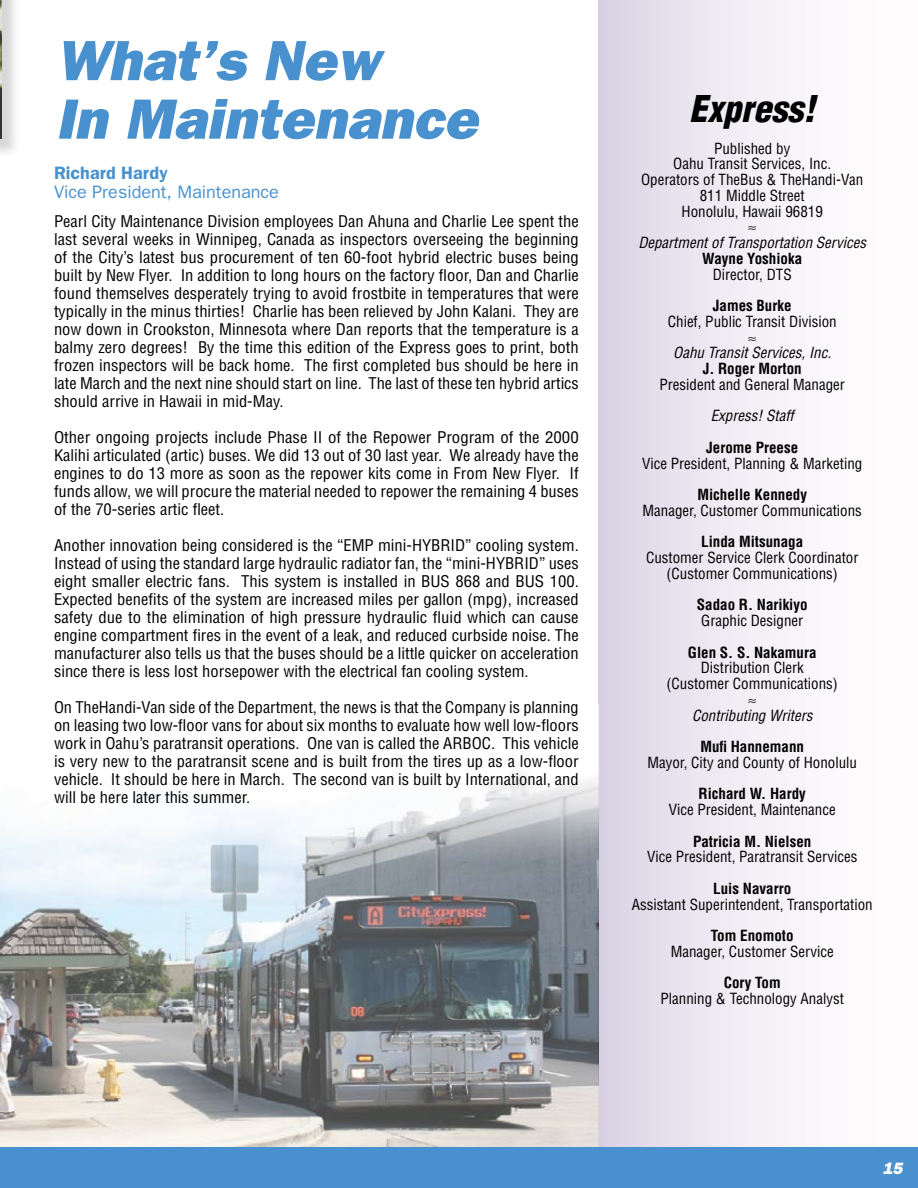
<style>
.page{position:relative;width:918px;height:1188px;background:#fff}
.page>*{position:absolute;margin:0;border:0;box-sizing:border-box;transform-origin:0 0}
.t1{font:italic 800 57px/58.5px "Franklin Gothic";color:#4891ce}
.t2{font:italic 900 condensed 36px "Helvetica";color:#000}
.t3{font:18px "Franklin Gothic";color:#4891ce}
.t4{font:600 18px "Franklin Gothic";color:#4891ce}
.t5{font:italic 800 16.5px "Franklin Gothic";color:#fff}
.t6{font:condensed 15.75px/18px "Helvetica";color:#000;text-align:justify;scale:1.05 1}
.t7{font:condensed 15.75px/18px "Helvetica";color:#000;text-align:justify;scale:1.04 1}
.t8{font:condensed 15.75px/18px "Helvetica";color:#000;text-align:justify;scale:1.07 1}
.t9{font:condensed 15px/15.8px "Helvetica";color:#000;text-align:center}
.t10{font:700 condensed 15px "Helvetica";color:#000}
.t11{font:italic condensed 15px "Helvetica";color:#000}
</style>
<div class="page">
<div style="left:598px;top:0;width:320px;height:1188px;background:linear-gradient(to right,#ddd7e7,#fff)"></div>
<img style="left:0;top:775px;width:598px;height:373px">
<div style="left:0;top:0;width:21px;height:158px;background:#bcbdbf;opacity:.75"></div>
<img style="left:0;top:0;width:2px;height:139px">
<div style="left:0;top:1148px;width:918px;height:40px;background:#4891ce"></div>
<svg style="left:748px;top:226px;width:8px;height:4px"></svg>
<svg style="left:748px;top:337px;width:8px;height:4px"></svg>
<svg style="left:748px;top:699px;width:8px;height:4px"></svg>
<h1 class="t1" style="left:56px;top:30px;width:423px">What’s New<br>In Maintenance</h1>
<p class="t4" style="left:54px;top:162px;width:115px">Richard Hardy</p>
<p class="t3" style="left:54px;top:182px;width:226px">Vice President, Maintenance</p>
<p class="t6" style="left:54px;top:212px;width:501px">Pearl City Maintenance Division employees Dan Ahuna and Charlie Lee spent the last several weeks in Winnipeg, Canada as inspectors overseeing the beginning of the City’s latest bus procurement of ten 60-foot hybrid electric buses being built by New Flyer. In addition to long hours on the factory floor, Dan and Charlie found themselves desperately trying to avoid frostbite in temperatures that were typically in the minus thirties! Charlie has been relieved by John Kalani. They are now down in Crookston, Minnesota where Dan reports that the temperature is a balmy zero degrees! By the time this edition of the Express goes to print, both frozen inspectors will be back home. The first completed bus should be here in late March and the next nine should start on line. The last of these ten hybrid artics should arrive in Hawaii in mid-May.</p>
<p class="t8" style="left:54px;top:428px;width:492px">Other ongoing projects include Phase II of the Repower Program of the 2000<br>Kalihi articulated (artic) buses. We did 13 out of 30 last year. We already have the engines to do 13 more as soon as the repower kits come in From New Flyer. If funds allow, we will procure the material needed to repower the remaining 4 buses of the 70-series artic fleet.</p>
<p class="t6" style="left:54px;top:536px;width:501px">Another innovation being considered is the “EMP mini-HYBRID” cooling system.<br>Instead of using the standard large hydraulic radiator fan, the “mini-HYBRID” uses eight smaller electric fans. This system is installed in BUS 868 and BUS 100.<br>Expected benefits of the system are increased miles per gallon (mpg), increased safety due to the elimination of high pressure hydraulic fluid which can cause engine compartment fires in the event of a leak, and reduced curbside noise. The manufacturer also tells us that the buses should be a little quicker on acceleration since there is less lost horsepower with the electrical fan cooling system.</p>
<p class="t7" style="left:54px;top:698px;width:506px">On TheHandi-Van side of the Department, the news is that the Company is planning on leasing two low-floor vans for about six months to evaluate how well low-floors work in Oahu’s paratransit operations. One van is called the ARBOC. This vehicle is very new to the paratransit scene and is built from the tires up as a low-floor vehicle. It should be here in March. The second van is built by International, and will be here later this summer.</p>
<h2 class="t2" style="left:689px;top:87px;width:127px">Express!</h2>
<p class="t9" style="left:641px;top:140px;width:224px">Published by<br>Oahu Transit Services, Inc.<br>Operators of TheBus &amp; TheHandi-Van<br>811 Middle Street<br>Honolulu, Hawaii 96819</p>
<p class="t11" style="left:638px;top:233px;width:229px">Department of Transportation Services</p>
<p class="t10" style="left:702px;top:249px;width:102px">Wayne Yoshioka</p>
<p class="t9" style="left:713px;top:266px;width:80px">Director, DTS</p>
<p class="t10" style="left:713px;top:297px;width:80px">James Burke</p>
<p class="t9" style="left:668px;top:313px;width:170px">Chief, Public Transit Division</p>
<p class="t11" style="left:673px;top:344px;width:159px">Oahu Transit Services, Inc.</p>
<p class="t10" style="left:703px;top:360px;width:101px">J. Roger Morton</p>
<p class="t9" style="left:660px;top:376px;width:187px">President and General Manager</p>
<p class="t11" style="left:711px;top:407px;width:84px">Express! Staff</p>
<p class="t10" style="left:706px;top:438px;width:94px">Jerome Preese</p>
<p class="t9" style="left:642px;top:455px;width:222px">Vice President, Planning &amp; Marketing</p>
<p class="t10" style="left:697px;top:486px;width:111px">Michelle Kennedy</p>
<p class="t9" style="left:643px;top:502px;width:221px">Manager, Customer Communications</p>
<p class="t10" style="left:701px;top:533px;width:104px">Linda Mitsunaga</p>
<p class="t9" style="left:646px;top:550px;width:214px">Customer Service Clerk Coordinator (Customer Communications)</p>
<p class="t10" style="left:697px;top:596px;width:112px">Sadao R. Narikiyo</p>
<p class="t9" style="left:701px;top:613px;width:104px">Graphic Designer</p>
<p class="t10" style="left:688px;top:643px;width:130px">Glen S. S. Nakamura</p>
<p class="t9" style="left:667px;top:660px;width:173px">Distribution Clerk<br>(Customer Communications)</p>
<p class="t11" style="left:692px;top:706px;width:122px">Contributing Writers</p>
<p class="t10" style="left:700px;top:738px;width:105px">Mufi Hannemann</p>
<p class="t9" style="left:647px;top:754px;width:211px">Mayor, City and County of Honolulu</p>
<p class="t10" style="left:699px;top:785px;width:109px">Richard W. Hardy</p>
<p class="t9" style="left:669px;top:802px;width:169px">Vice President, Maintenance</p>
<p class="t10" style="left:693px;top:832px;width:120px">Patricia M. Nielsen</p>
<p class="t9" style="left:647px;top:849px;width:212px">Vice President, Paratransit Services</p>
<p class="t10" style="left:713px;top:879px;width:79px">Luis Navarro</p>
<p class="t9" style="left:632px;top:896px;width:242px">Assistant Superintendent, Transportation</p>
<p class="t10" style="left:711px;top:927px;width:84px">Tom Enomoto</p>
<p class="t9" style="left:671px;top:943px;width:164px">Manager, Customer Service</p>
<p class="t10" style="left:724px;top:974px;width:59px">Cory Tom</p>
<p class="t9" style="left:661px;top:991px;width:185px">Planning &amp; Technology Analyst</p>
<p class="t5" style="left:883px;top:1159px;width:21px">15</p>
</div>
